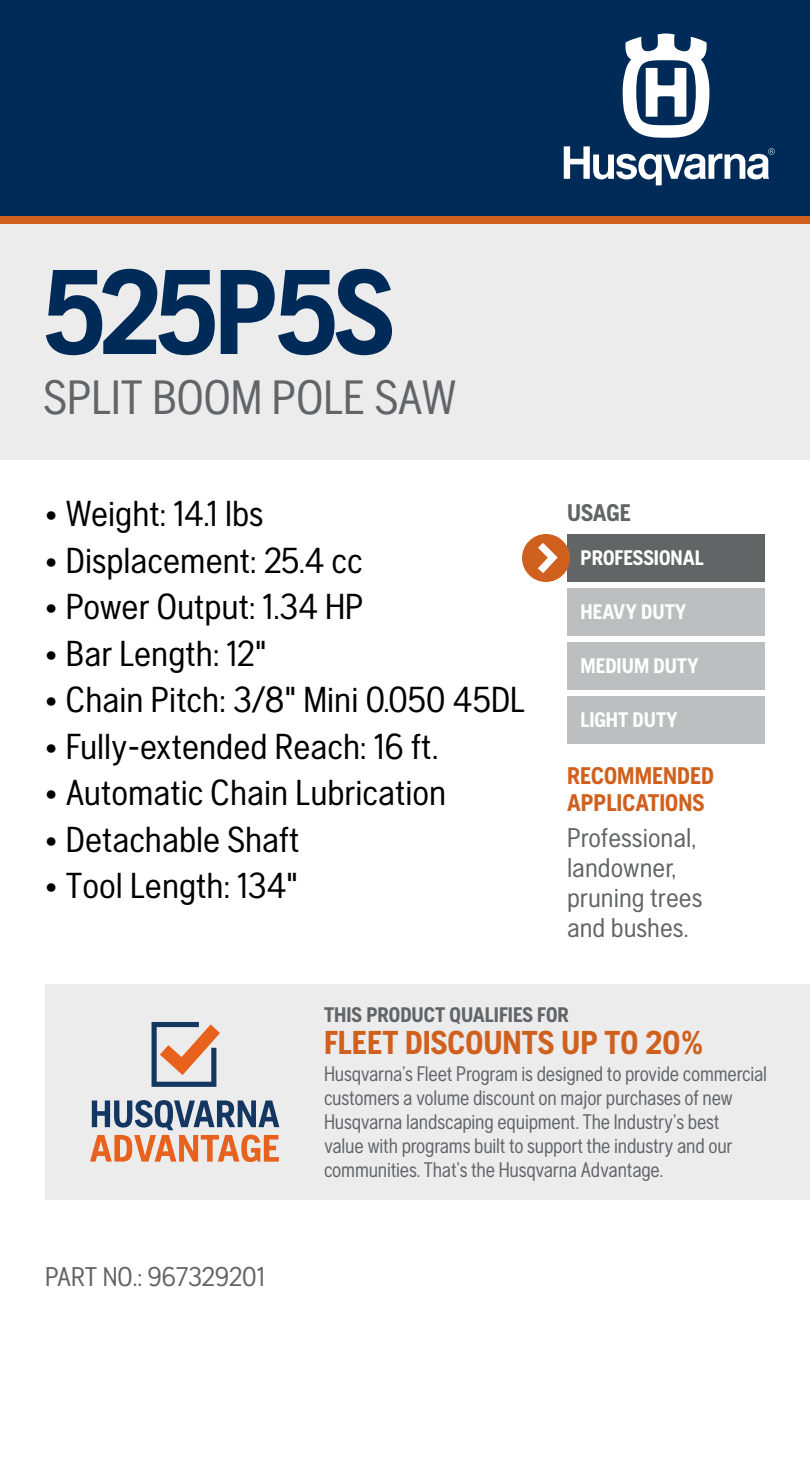
<style>
.page{position:relative;width:810px;height:1458px;background:#fff}
.page>*{position:absolute;margin:0;border:0;box-sizing:border-box;transform-origin:0 0}
.t1{font:700 120px "Husqvarna Gothic";letter-spacing:-.035em;color:#002b58}
.t2{font:48px "Husqvarna Gothic";color:#636466}
.t3{font:36px "Husqvarna Gothic";color:#000}
.t4{font:700 33px "Husqvarna Gothic";color:#d0601d}
.t5{font:27px/30px "Husqvarna Gothic";color:#636466}
.t6{font:700 24px/27px "Husqvarna Gothic";color:#d0601d}
.t7{font:700 24px "Husqvarna Gothic";color:#636466}
.t8{font:21px/24px "Husqvarna Gothic";letter-spacing:-.01em;color:#636466;scale:.94 1}
.t9{font:700 21px "Husqvarna Gothic";color:#fff}
.t10{font:700 21px "Husqvarna Gothic";color:#636466}
</style>
<div class="page">
<div style="left:45px;top:984px;width:765px;height:216px;background:#ececed"></div>
<div style="left:0;top:224px;width:810px;height:236px;background:#ececed"></div>
<div style="left:0;top:0;width:810px;height:218px;background:#002b58"></div>
<svg style="left:622px;top:33px;width:88px;height:105px"></svg>
<svg style="left:564px;top:146px;width:211px;height:39px"></svg>
<div style="left:0;top:216px;width:810px;height:8px;background:#d0601d"></div>
<div style="left:567px;top:642px;width:198px;height:48px;background:#bcbec0"></div>
<div style="left:567px;top:696px;width:198px;height:48px;background:#bcbec0"></div>
<div style="left:567px;top:588px;width:198px;height:48px;background:#bcbec0"></div>
<div style="left:567px;top:534px;width:198px;height:48px;background:#636466"></div>
<div style="left:522px;top:534px;width:48px;height:48px;background:#d0601d;border-radius:50%"></div>
<svg style="left:530px;top:535px;width:33px;height:46px"></svg>
<svg style="left:90px;top:1100px;width:189px;height:62px"></svg>
<svg style="left:152px;top:1022px;width:68px;height:65px"></svg>
<h1 class="t1" style="left:42px;top:243px;width:354px">525P5S</h1>
<h2 class="t2" style="left:44px;top:370px;width:414px">SPLIT BOOM POLE SAW</h2>
<h3 class="t3" style="left:45px;top:493px;width:220px">• Weight: 14.1 lbs</h3>
<h3 class="t3" style="left:45px;top:540px;width:319px">• Displacement: 25.4 cc</h3>
<h3 class="t3" style="left:45px;top:586px;width:320px">• Power Output: 1.34 HP</h3>
<h3 class="t3" style="left:45px;top:633px;width:223px">• Bar Length: 12"</h3>
<h3 class="t3" style="left:45px;top:679px;width:481px">• Chain Pitch: 3/8" Mini 0.050 45DL</h3>
<h3 class="t3" style="left:45px;top:726px;width:395px">• Fully-extended Reach: 16 ft.</h3>
<h3 class="t3" style="left:45px;top:772px;width:403px">• Automatic Chain Lubrication</h3>
<h3 class="t3" style="left:45px;top:819px;width:256px">• Detachable Shaft</h3>
<h3 class="t3" style="left:45px;top:865px;width:255px">• Tool Length: 134"</h3>
<p class="t7" style="left:567px;top:499px;width:65px">USAGE</p>
<p class="t9" style="left:580px;top:546px;width:125px">PROFESSIONAL</p>
<p class="t9" style="left:580px;top:600px;width:107px">HEAVY DUTY</p>
<p class="t9" style="left:580px;top:654px;width:120px">MEDIUM DUTY</p>
<p class="t9" style="left:580px;top:708px;width:99px">LIGHT DUTY</p>
<p class="t6" style="left:567px;top:762px;width:148px">RECOMMENDED<br>APPLICATIONS</p>
<p class="t5" style="left:567px;top:823px;width:137px">Professional, landowner, pruning trees and bushes.</p>
<p class="t5" style="left:45px;top:1261px;width:221px">PART NO.: 967329201</p>
<p class="t10" style="left:324px;top:1003px;width:246px">THIS PRODUCT QUALIFIES FOR</p>
<h3 class="t4" style="left:324px;top:1023px;width:381px">FLEET DISCOUNTS UP TO 20%</h3>
<p class="t8" style="left:324px;top:1061px;width:473px">Husqvarna’s Fleet Program is designed to provide commercial customers a volume discount on major purchases of new Husqvarna landscaping equipment. The Industry’s best<br>value with programs built to support the industry and our communities. That’s the Husqvarna Advantage.</p>
</div>
